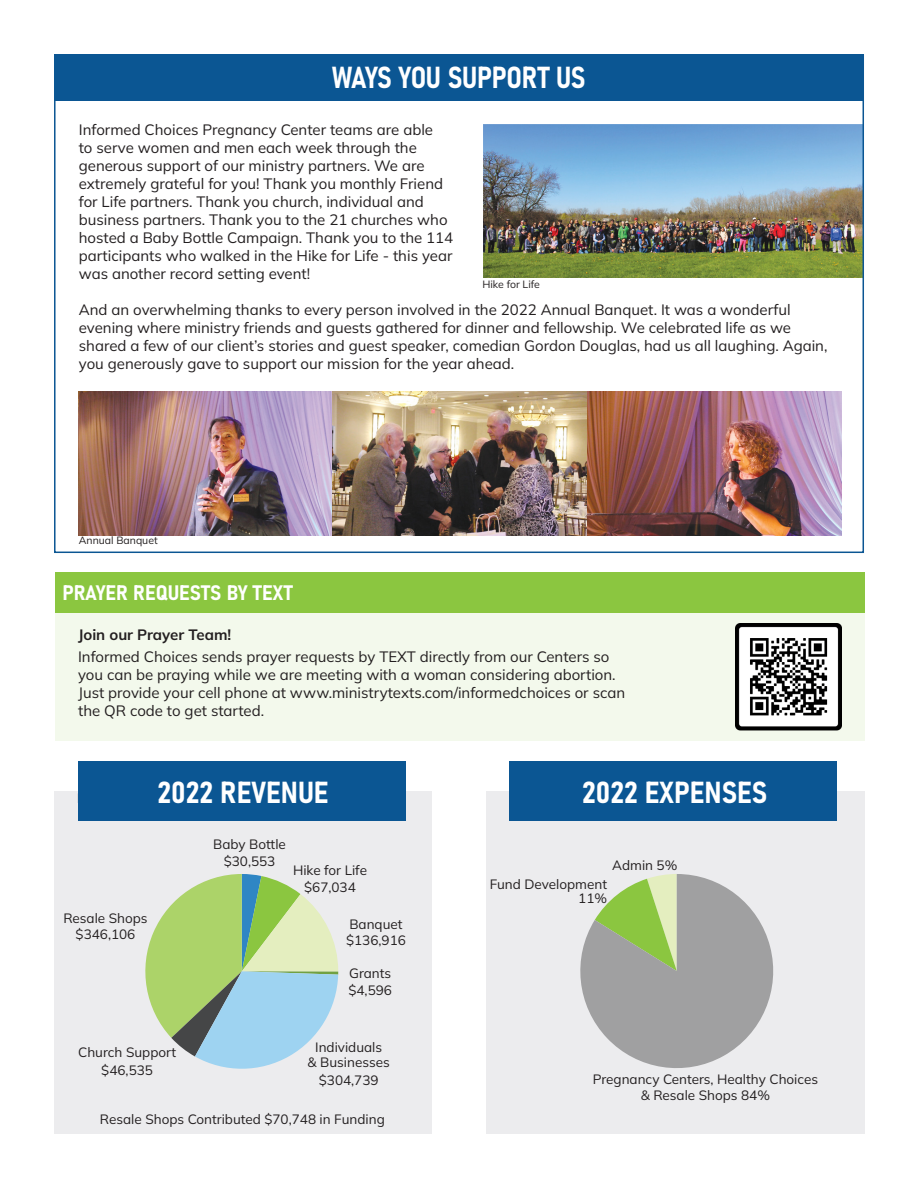
<style>
.page{position:relative;width:918px;height:1188px;background:#fff}
.page>*{position:absolute;margin:0;border:0;box-sizing:border-box;transform-origin:0 0}
.t1{font:30px "Bahnschrift";color:#fff}
.t2{font:30px "Bahnschrift";color:#fff;scale:.95 1}
.t3{font:20.7px "Bahnschrift";color:#fff;scale:1.05 1}
.t4{font:15px/18px "Mulish";color:#231f20}
.t5{font:700 15px "Mulish";color:#231f20}
.t6{font:13.5px/13.5px "Mulish";color:#231f20;text-align:right}
.t7{font:10.5px "Mulish";color:#231f20}
</style>
<div class="page">
<div style="left:55px;top:572px;width:810px;height:168px;background:#f3f9ec"></div>
<img style="left:484px;top:124px;width:377px;height:153px">
<div style="left:55px;top:572px;width:810px;height:41px;background:#8bc640"></div>
<div style="left:54px;top:54px;width:810px;height:47px;background:#0b5693"></div>
<img style="left:79px;top:391px;width:762px;height:144px">
<div style="left:54px;top:791px;width:378px;height:343px;background:#ececee"></div>
<div style="left:486px;top:791px;width:378px;height:343px;background:#ececee"></div>
<div style="left:509px;top:761px;width:328px;height:60px;background:#0b5693"></div>
<div style="left:78px;top:761px;width:328px;height:60px;background:#0b5693"></div>
<img style="left:735px;top:624px;width:106px;height:107px">
<svg style="left:580px;top:874px;width:194px;height:194px"></svg>
<svg style="left:145px;top:874px;width:193px;height:195px"></svg>
<p class="t2" style="left:332px;top:55px;width:268px">WAYS YOU SUPPORT US</p>
<p class="t4" style="left:79px;top:121px;width:376px">Informed Choices Pregnancy Center teams are able<br>to serve women and men each week through the generous support of our ministry partners. We are extremely grateful for you! Thank you monthly Friend for Life partners. Thank you church, individual and business partners. Thank you to the 21 churches who hosted a Baby Bottle Campaign. Thank you to the 114 participants who walked in the Hike for Life - this year was another record setting event!</p>
<p class="t4" style="left:79px;top:301px;width:750px">And an overwhelming thanks to every person involved in the 2022 Annual Banquet. It was a wonderful evening where ministry friends and guests gathered for dinner and fellowship. We celebrated life as we shared a few of our client’s stories and guest speaker, comedian Gordon Douglas, had us all laughing. Again, you generously gave to support our mission for the year ahead.</p>
<p class="t7" style="left:482px;top:277px;width:59px">Hike for Life</p>
<p class="t7" style="left:79px;top:534px;width:80px">Annual Banquet</p>
<p class="t3" style="left:62px;top:577px;width:221px">PRAYER REQUESTS BY TEXT</p>
<p class="t5" style="left:78px;top:624px;width:155px">Join our Prayer Team!</p>
<p class="t4" style="left:78px;top:648px;width:549px">Informed Choices sends prayer requests by TEXT directly from our Centers so you can be praying while we are meeting with a woman considering abortion.<br>Just provide your cell phone at www.ministrytexts.com/informedchoices or scan the QR code to get started.</p>
<p class="t1" style="left:158px;top:769px;width:172px">2022 REVENUE</p>
<p class="t1" style="left:582px;top:769px;width:187px">2022 EXPENSES</p>
<p class="t6" style="left:63px;top:911px;width:86px">Resale Shops</p>
<p class="t6" style="left:76px;top:927px;width:61px">$346,106</p>
<p class="t6" style="left:213px;top:837px;width:74px">Baby Bottle</p>
<p class="t6" style="left:224px;top:854px;width:53px">$30,553</p>
<p class="t6" style="left:293px;top:863px;width:75px">Hike for Life</p>
<p class="t6" style="left:304px;top:880px;width:53px">$67,034</p>
<p class="t6" style="left:349px;top:917px;width:55px">Banquet</p>
<p class="t6" style="left:346px;top:933px;width:61px">$136,916</p>
<p class="t6" style="left:349px;top:966px;width:44px">Grants</p>
<p class="t6" style="left:348px;top:983px;width:45px">$4,596</p>
<p class="t6" style="left:612px;top:858px;width:67px">Admin 5%</p>
<p class="t6" style="left:490px;top:877px;width:119px">Fund Development<br>11%</p>
<p class="t6" style="left:315px;top:1040px;width:69px">Individuals</p>
<p class="t6" style="left:308px;top:1055px;width:84px">&amp; Businesses</p>
<p class="t6" style="left:319px;top:1073px;width:61px">$304,739</p>
<p class="t6" style="left:100px;top:1112px;width:286px">Resale Shops Contributed $70,748 in Funding</p>
<p class="t6" style="left:78px;top:1045px;width:99px">Church Support</p>
<p class="t6" style="left:101px;top:1063px;width:53px">$46,535</p>
<p class="t6" style="left:593px;top:1072px;width:227px">Pregnancy Centers, Healthy Choices</p>
<p class="t6" style="left:641px;top:1088px;width:131px">&amp; Resale Shops 84%</p>
</div>
